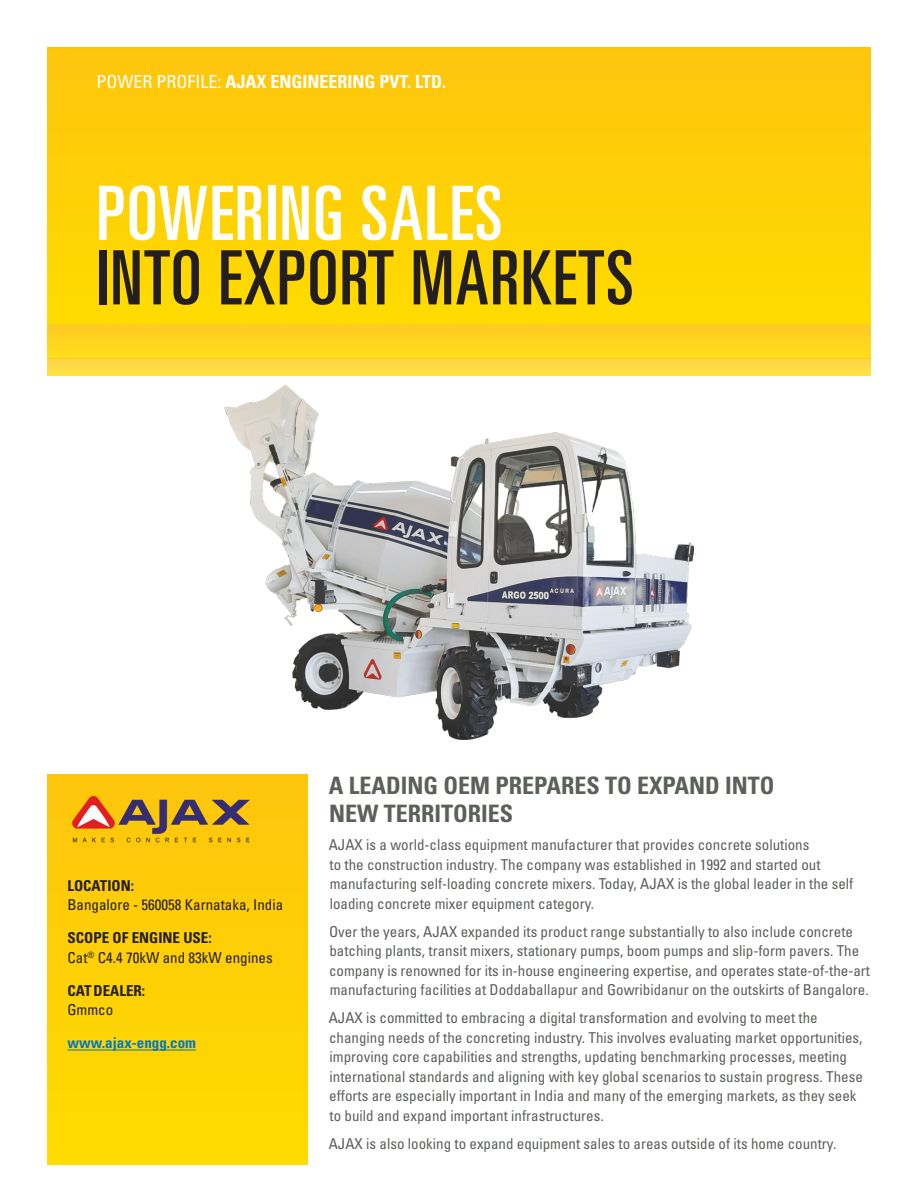
<style>
.page{position:relative;width:918px;height:1188px;background:#fff}
.page>*{position:absolute;margin:0;border:0;box-sizing:border-box;transform-origin:0 0}
._114_Header_gray_Beb{font:ultra-condensed 75px/64.5px "Univers LT Std";letter-spacing:.02em;color:#231f20}
._8_Content_gray_Sour{font:700 condensed 24px/28.5px "Univers LT Std";color:#5b605a}
._14_Content_gray_Sou{font:700 condensed 18px "Univers LT Std";color:#fff}
._8_Content_gray_Sour-2{font:condensed 15px/19.5px "Univers LT Std";color:#5b605a}
._8_Content_gray_Sour-3{font:condensed 15px/19.5px "Univers LT Std";color:#231f20}
._8_Content_gray_Sour-4{font:700 condensed 15px "Univers LT Std";color:#0078c2}
._8_Content_gray_Sour-5{font:700 condensed 15px/19.5px "Univers LT Std";color:#231f20}
.s1{font-weight:400}
.s2{color:#fff}
.s3{font-weight:700}
</style>
<div class="page">
<div style="left:47px;top:47px;width:824px;height:277px;background:#fed006"></div>
<div style="left:47px;top:774px;width:261px;height:390px;background:#fed106"></div>
<hr style="left:68px;top:1050px;width:128px;height:1px;background:#0078c2">
<img style="left:71px;top:795px;width:180px;height:48px">
<img style="left:224px;top:386px;width:470px;height:354px">
<div style="left:47px;top:324px;width:824px;height:34px;background:#fed31f"></div>
<div style="left:47px;top:358px;width:824px;height:17px;background:#fedb45"></div>
<p class="_14_Content_gray_Sou" style="left:96px;top:71px;width:351px"><span class="s1">POWER PROFILE:</span> AJAX ENGINEERING PVT. LTD.</p>
<p class="_114_Header_gray_Beb" style="left:96px;top:181px;width:539px"><span class="s2">POWERING SALES<br></span>INTO EXPORT MARKETS</p>
<p class="_8_Content_gray_Sour-3" style="left:68px;top:876px;width:217px"><span class="s3">LOCATION:<br></span>Bangalore - 560058 Karnataka, India</p>
<p class="_8_Content_gray_Sour-3" style="left:68px;top:928px;width:207px"><span class="s3">SCOPE OF ENGINE USE:<br></span>Cat<sup>®</sup> C4.4 70kW and 83kW engines</p>
<p class="_8_Content_gray_Sour-5" style="left:68px;top:981px;width:79px">CATDEALER:<br><span class="s1">Gmmco</span></p>
<p class="_8_Content_gray_Sour-4" style="left:68px;top:1034px;width:130px">www.ajax-engg.com</p>
<p class="_8_Content_gray_Sour" style="left:329px;top:771px;width:447px">A LEADING OEM PREPARES TO EXPAND INTO<br>NEW TERRITORIES</p>
<p class="_8_Content_gray_Sour-2" style="left:329px;top:835px;width:526px">AJAX is a world-class equipment manufacturer that provides concrete solutions<br>to the construction industry. The company was established in 1992 and started out manufacturing self-loading concrete mixers. Today, AJAX is the global leader in the self loading concrete mixer equipment category.</p>
<p class="_8_Content_gray_Sour-2" style="left:329px;top:921px;width:543px">Over the years, AJAX expanded its product range substantially to also include concrete batching plants, transit mixers, stationary pumps, boom pumps and slip-form pavers. The company is renowned for its in-house engineering expertise, and operates state-of-the-art manufacturing facilities at Doddaballapur and Gowribidanur on the outskirts of Bangalore.</p>
<p class="_8_Content_gray_Sour-2" style="left:329px;top:1008px;width:536px">AJAX is committed to embracing a digital transformation and evolving to meet the changing needs of the concreting industry. This involves evaluating market opportunities, improving core capabilities and strengths, updating benchmarking processes, meeting international standards and aligning with key global scenarios to sustain progress. These efforts are especially important in India and many of the emerging markets, as they seek to build and expand important infrastructures.</p>
<p class="_8_Content_gray_Sour-2" style="left:329px;top:1133px;width:509px">AJAX is also looking to expand equipment sales to areas outside of its home country.</p>
</div>
